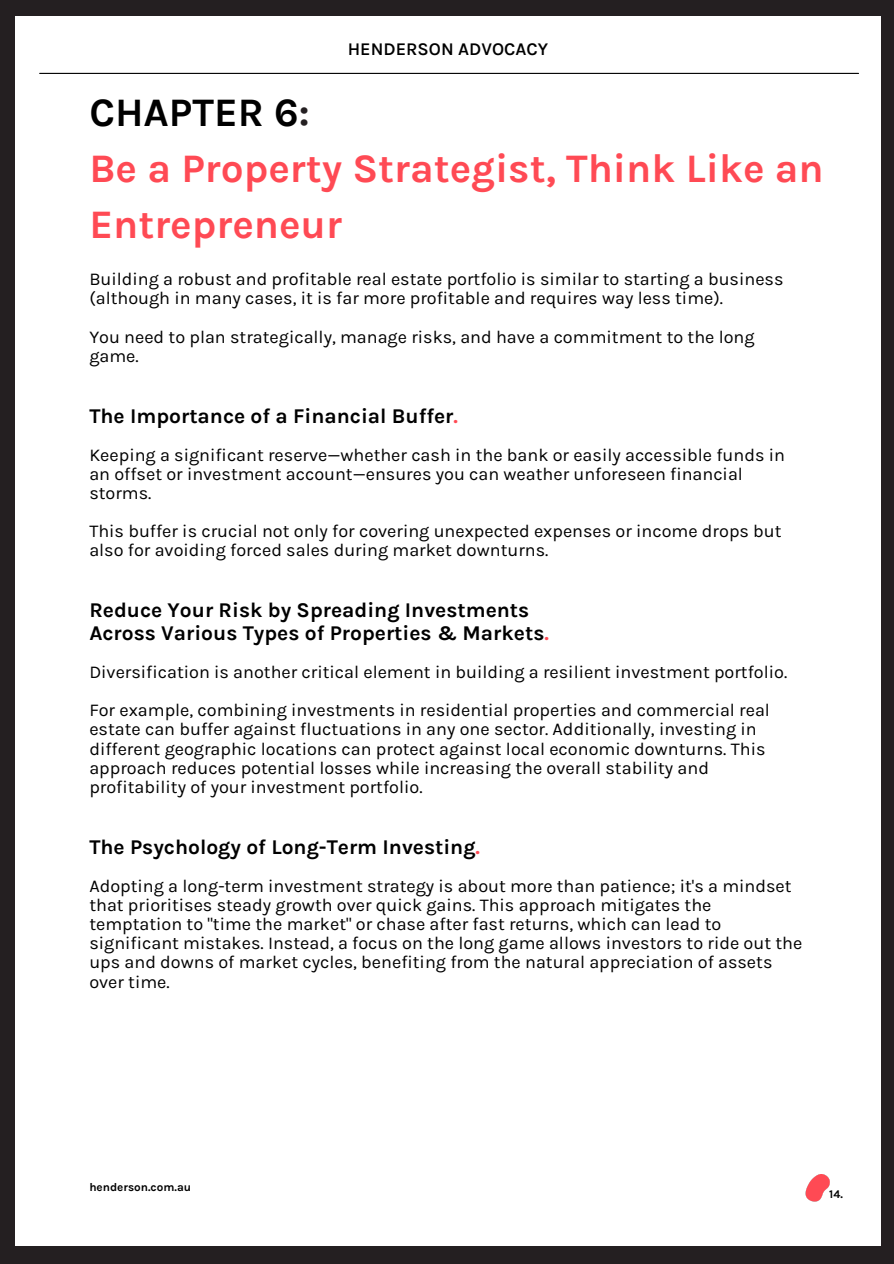
<style>
.page{position:relative;width:894px;height:1264px;background:#fff}
.page>*{position:absolute;margin:0;border:0;box-sizing:border-box;transform-origin:0 0}
.t1{font:700 40.5px/56.2px "Karla";color:#ff4a54}
.t2{font:700 21px/22.5px "Karla";color:#000}
.t3{font:18px/19.2px "Karla";color:#000}
.t4{font:600 18px "Karla";color:#000}
.t5{font:700 11.7px "Karla";color:#000}
.s1{color:#000}
.s2{color:#241f21}
.s3{color:#ff4a54}
</style>
<div class="page">
<div style="left:0;top:0;width:893px;height:1263px;background:#241f21"></div>
<div style="left:15px;top:16px;width:865px;height:1230px;background:#fff"></div>
<img style="left:805px;top:1174px;width:25px;height:27px">
<hr style="left:40px;top:73px;width:818px;height:1px;background:#000">
<p class="t4" style="left:347px;top:38px;width:202px">HENDERSON ADVOCACY</p>
<h1 class="t1" style="left:89px;top:84px;width:735px"><span class="s1">CHAPTER 6</span><span class="s2">:<br></span>Be a Property Strategist, Think Like an<br>Entrepreneur</h1>
<h4 class="t3" style="left:89px;top:270px;width:695px">Building a robust and profitable real estate portfolio is similar to starting a business (although in many cases, it is far more profitable and requires way less time).</h4>
<h4 class="t3" style="left:89px;top:327px;width:666px">You need to plan strategically, manage risks, and have a commitment to the long game.</h4>
<h2 class="t2" style="left:89px;top:404px;width:370px">The Importance of a Financial Buffer<span class="s3">.</span></h2>
<h4 class="t3" style="left:89px;top:445px;width:697px">Keeping a significant reserve—whether cash in the bank or easily accessible funds in an offset or investment account—ensures you can weather unforeseen financial storms.</h4>
<h4 class="t3" style="left:89px;top:522px;width:693px">This buffer is crucial not only for covering unexpected expenses or income drops but also for avoiding forced sales during market downturns.</h4>
<h2 class="t2" style="left:89px;top:599px;width:461px">Reduce Your Risk by Spreading Investments<br>Across Various Types of Properties &amp; Markets<span class="s3">.</span></h2>
<h4 class="t3" style="left:89px;top:662px;width:699px">Diversification is another critical element in building a resilient investment portfolio.</h4>
<h4 class="t3" style="left:89px;top:700px;width:682px">For example, combining investments in residential properties and commercial real estate can buffer against fluctuations in any one sector. Additionally, investing in different geographic locations can protect against local economic downturns. This approach reduces potential losses while increasing the overall stability and profitability of your investment portfolio.</h4>
<h2 class="t2" style="left:89px;top:835px;width:392px">The Psychology of Long-Term Investing<span class="s3">.</span></h2>
<h4 class="t3" style="left:89px;top:876px;width:714px">Adopting a long-term investment strategy is about more than patience; it's a mindset that prioritises steady growth over quick gains. This approach mitigates the temptation to "time the market" or chase after fast returns, which can lead to significant mistakes. Instead, a focus on the long game allows investors to ride out the ups and downs of market cycles, benefiting from the natural appreciation of assets over time.</h4>
<p class="t5" style="left:89px;top:1180px;width:103px">henderson.com.au</p>
<p class="t5" style="left:829px;top:1187px;width:15px">14.</p>
</div>
